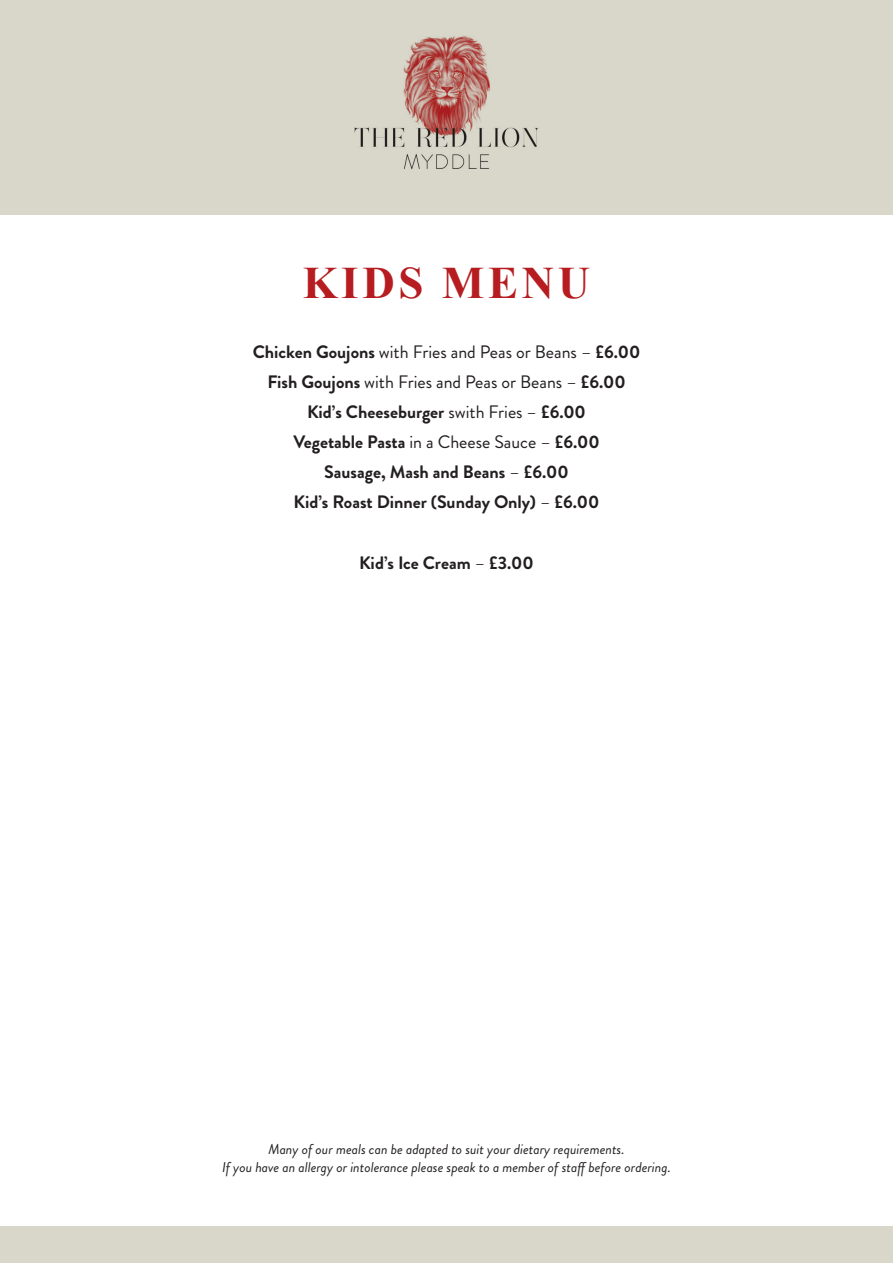
<style>
.page{position:relative;width:893px;height:1263px;background:#fff}
.page>*{position:absolute;margin:0;border:0;box-sizing:border-box;transform-origin:0 0}
.t1{font:700 45px "Times New Roman";letter-spacing:.08em;color:#b61c20}
.t2{font:700 18px/30.2px "Brandon Grotesque";color:#231f20;text-align:center}
.t3{font:italic 14.25px/18px "Brandon Grotesque";color:#231f20;text-align:center}
.s1{font-weight:400}
</style>
<div class="page">
<div style="left:0;top:0;width:893px;height:215px;background:#d9d7ca"></div>
<div style="left:0;top:1226px;width:893px;height:37px;background:#d9d7ca"></div>
<img style="left:354px;top:35px;width:184px;height:135px">
<h1 class="t1" style="left:303px;top:251px;width:289px">KIDS MENU</h1>
<p class="t2" style="left:253px;top:337px;width:389px">Chicken Goujons <span class="s1">with Fries and Peas or Beans –</span> £6.00<br>Fish Goujons <span class="s1">with Fries and Peas or Beans –</span> £6.00<br>Kid’s Cheeseburger <span class="s1">swith Fries –</span> £6.00<br>Vegetable Pasta <span class="s1">in a Cheese Sauce –</span> £6.00<br>Sausage, Mash and Beans <span class="s1">–</span> £6.00<br>Kid’s Roast Dinner (Sunday Only) <span class="s1">–</span> £6.00</p>
<p class="t2" style="left:359px;top:548px;width:176px">Kid’s Ice Cream <span class="s1">–</span> £3.00</p>
<p class="t3" style="left:222px;top:1140px;width:450px">Many of our meals can be adapted to suit your dietary requirements.<br>If you have an allergy or intolerance please speak to a member of staff before ordering.</p>
</div>
